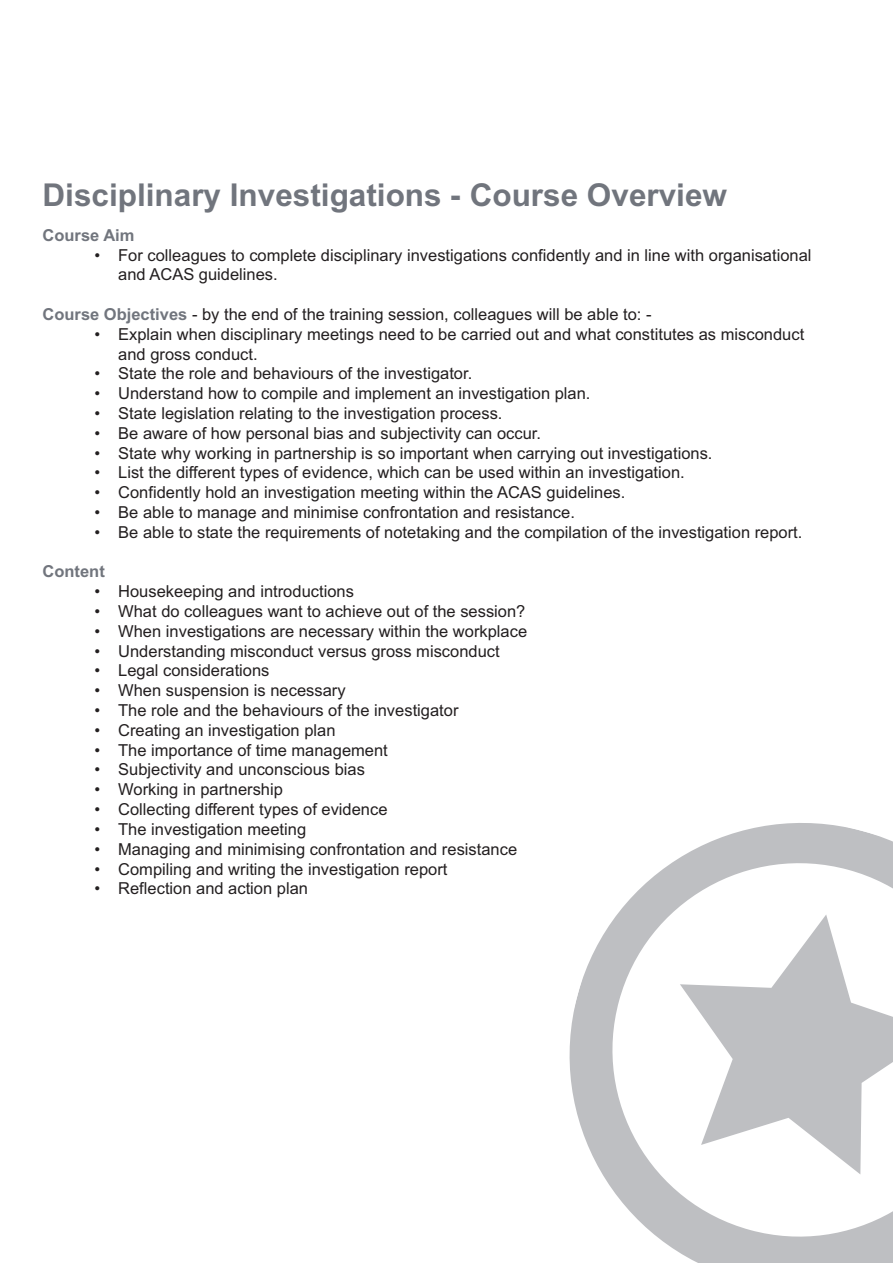
<style>
.page{position:relative;width:893px;height:1263px;background:#fff}
.page>*{position:absolute;margin:0;border:0;box-sizing:border-box;transform-origin:0 0}
.t1{font:700 31.5px "Arial";color:#71757d}
.t2{font:16.5px/19.8px "Arial";color:#231f20}
.t3{font:700 16.5px "Arial";color:#71757d}
.s1{font-weight:700;color:#71757d}
</style>
<div class="page">
<svg style="left:569px;top:823px;width:324px;height:440px"></svg>
<svg style="left:680px;top:914px;width:213px;height:260px"></svg>
<h1 class="t1" style="left:43px;top:177px;width:686px">Disciplinary Investigations - Course Overview</h1>
<p class="t3" style="left:43px;top:225px;width:93px">Course Aim</p>
<p class="t2" style="left:118px;top:245px;width:695px;text-indent:-24px">• For colleagues to complete disciplinary investigations confidently and in line with organisational and ACAS guidelines.</p>
<p class="t2" style="left:43px;top:304px;width:610px"><span class="s1">Course Objectives</span> - by the end of the training session, colleagues will be able to: -</p>
<p class="t2" style="left:118px;top:324px;width:687px;text-indent:-24px">• Explain when disciplinary meetings need to be carried out and what constitutes as misconduct and gross conduct.</p>
<p class="t2" style="left:95px;top:364px;width:379px">• State the role and behaviours of the investigator.</p>
<p class="t2" style="left:95px;top:384px;width:497px">• Understand how to compile and implement an investigation plan.</p>
<p class="t2" style="left:95px;top:403px;width:409px">• State legislation relating to the investigation process.</p>
<p class="t2" style="left:95px;top:423px;width:448px">• Be aware of how personal bias and subjectivity can occur.</p>
<p class="t2" style="left:95px;top:443px;width:619px">• State why working in partnership is so important when carrying out investigations.</p>
<p class="t2" style="left:95px;top:463px;width:592px">• List the different types of evidence, which can be used within an investigation.</p>
<p class="t2" style="left:95px;top:483px;width:532px">• Confidently hold an investigation meeting within the ACAS guidelines.</p>
<p class="t2" style="left:95px;top:502px;width:482px">• Be able to manage and minimise confrontation and resistance.</p>
<p class="t2" style="left:95px;top:522px;width:709px">• Be able to state the requirements of notetaking and the compilation of the investigation report.</p>
<p class="t3" style="left:43px;top:562px;width:64px">Content</p>
<p class="t2" style="left:95px;top:582px;width:261px">• Housekeeping and introductions</p>
<p class="t2" style="left:95px;top:601px;width:432px">• What do colleagues want to achieve out of the session?</p>
<p class="t2" style="left:95px;top:621px;width:434px">• When investigations are necessary within the workplace</p>
<p class="t2" style="left:95px;top:641px;width:407px">• Understanding misconduct versus gross misconduct</p>
<p class="t2" style="left:95px;top:661px;width:176px">• Legal considerations</p>
<p class="t2" style="left:95px;top:681px;width:253px">• When suspension is necessary</p>
<p class="t2" style="left:95px;top:700px;width:365px">• The role and the behaviours of the investigator</p>
<p class="t2" style="left:95px;top:720px;width:243px">• Creating an investigation plan</p>
<p class="t2" style="left:95px;top:740px;width:295px">• The importance of time management</p>
<p class="t2" style="left:95px;top:760px;width:272px">• Subjectivity and unconscious bias</p>
<p class="t2" style="left:95px;top:780px;width:190px">• Working in partnership</p>
<p class="t2" style="left:95px;top:799px;width:294px">• Collecting different types of evidence</p>
<p class="t2" style="left:95px;top:819px;width:213px">• The investigation meeting</p>
<p class="t2" style="left:95px;top:839px;width:424px">• Managing and minimising confrontation and resistance</p>
<p class="t2" style="left:95px;top:859px;width:354px">• Compiling and writing the investigation report</p>
<p class="t2" style="left:95px;top:879px;width:215px">• Reflection and action plan</p>
</div>
